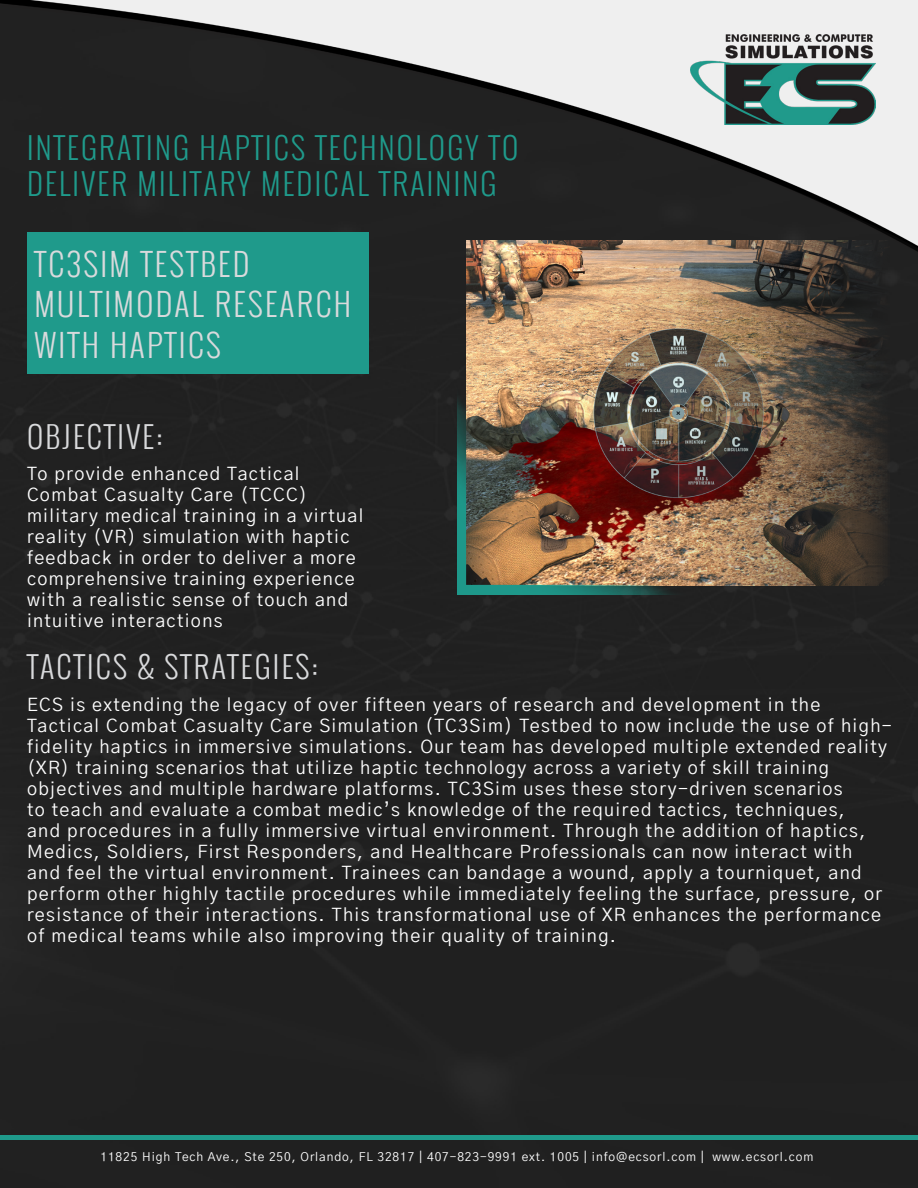
<style>
.page{position:relative;width:918px;height:1188px;background:#fff}
.page>*{position:absolute;margin:0;border:0;box-sizing:border-box;transform-origin:0 0}
.h2__teal_background{font:300 31.5px/40.5px "Oswald";letter-spacing:.075em;color:#d9dadc}
.h2__teal_thin{font:300 30px/36px "Oswald";letter-spacing:.075em;color:#1f9a8b}
.h1__white_thin{font:300 30px "Oswald";letter-spacing:.075em;color:#d9dadc}
.body___white_inserts{font:18px/21px "Gothic A1";letter-spacing:.075em;color:#fff}
.t1{font:12px "Gothic A1";letter-spacing:.075em;color:#fff}
</style>
<div class="page">
<div style="left:0;top:262px;width:918px;height:926px;background:#202020"></div>
<img style="left:0;top:0;width:918px;height:260px">
<img style="left:691px;top:35px;width:185px;height:89px">
<div style="left:0;top:1135px;width:918px;height:5px;background:#1f9a8b"></div>
<div style="left:27px;top:233px;width:341px;height:141px;background:#1f9a8b"></div>
<img style="left:466px;top:240px;width:424px;height:346px">
<img style="left:458px;top:353px;width:240px;height:242px">
<p class="h2__teal_thin" style="left:27px;top:130px;width:493px">INTEGRATING HAPTICS TECHNOLOGY TO<br>DELIVER MILITARY MEDICAL TRAINING</p>
<p class="h2__teal_background" style="left:34px;top:244px;width:318px">TC3SIM TESTBED<br>MULTIMODAL RESEARCH<br>WITH HAPTICS</p>
<p class="h1__white_thin" style="left:27px;top:414px;width:137px">OBJECTIVE:</p>
<p class="body___white_inserts" style="left:27px;top:463px;width:338px">To provide enhanced Tactical<br>Combat Casualty Care (TCCC) military medical training in a virtual reality (VR) simulation with haptic feedback in order to deliver a more comprehensive training experience with a realistic sense of touch and intuitive interactions</p>
<p class="h1__white_thin" style="left:27px;top:645px;width:292px">TACTICS &amp; STRATEGIES:</p>
<p class="body___white_inserts" style="left:27px;top:693px;width:866px">ECS is extending the legacy of over fifteen years of research and development in the Tactical Combat Casualty Care Simulation (TC3Sim) Testbed to now include the use of high&shy;fidelity haptics in immersive simulations. Our team has developed multiple extended reality (XR) training scenarios that utilize haptic technology across a variety of skill training objectives and multiple hardware platforms. TC3Sim uses these story-driven scenarios<br>to teach and evaluate a combat medic’s knowledge of the required tactics, techniques,<br>and procedures in a fully immersive virtual environment. Through the addition of haptics, Medics, Soldiers, First Responders, and Healthcare Professionals can now interact with<br>and feel the virtual environment. Trainees can bandage a wound, apply a tourniquet, and perform other highly tactile procedures while immediately feeling the surface, pressure, or resistance of their interactions. This transformational use of XR enhances the performance of medical teams while also improving their quality of training.</p>
<p class="t1" style="left:100px;top:1148px;width:714px">11825 High Tech Ave., Ste 250, Orlando, FL 32817 | 407-823-9991 ext. 1005 | info@ecsorl.com | www.ecsorl.com</p>
</div>
